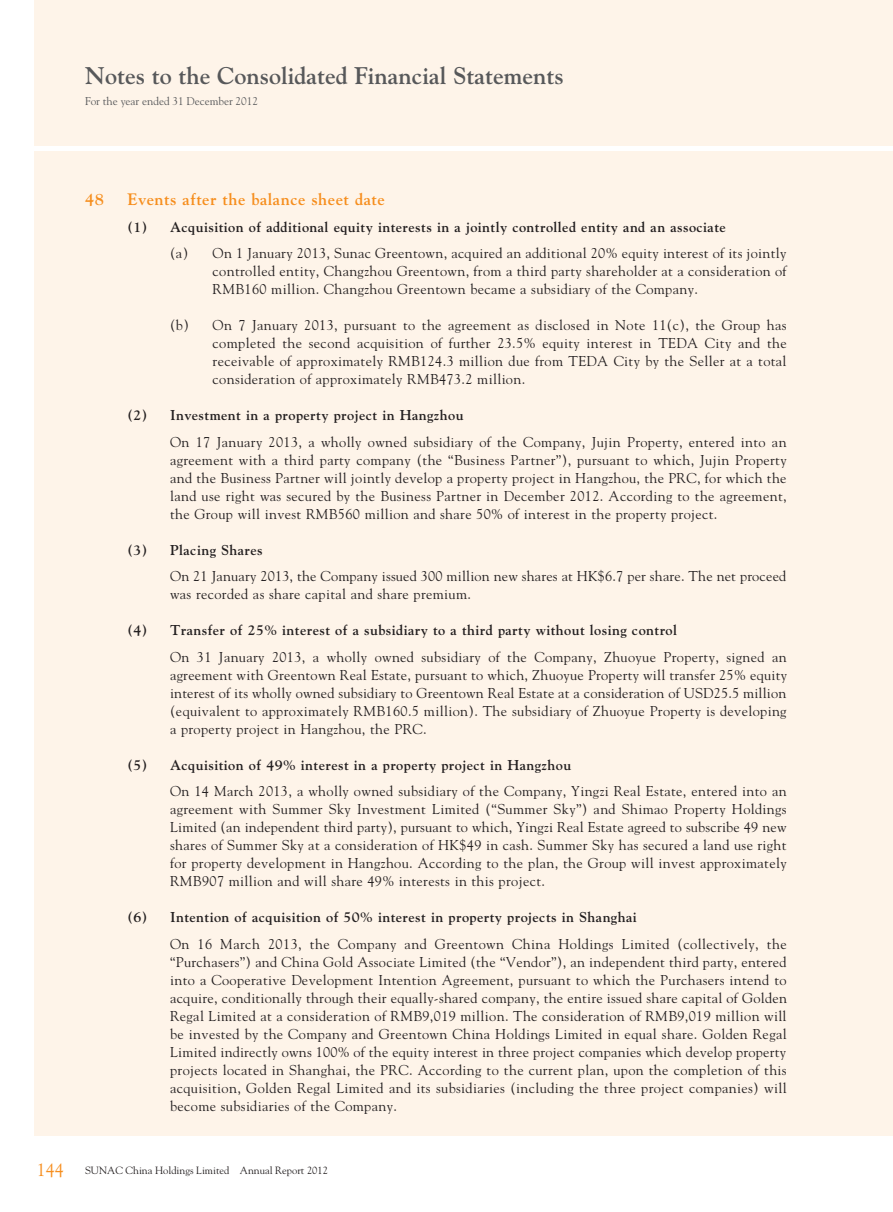
<style>
.page{position:relative;width:893px;height:1212px;background:#fff}
.page>*{position:absolute;margin:0;border:0;box-sizing:border-box;transform-origin:0 0}
.t1{font:700 24px "Goudy Std";color:#57585a}
.t2{font:700 16.5px "Goudy Std";letter-spacing:.03em;color:#f68e1e}
.t3{font:14.25px/18px "Goudy Std";letter-spacing:.025em;color:#231f20;text-align:justify}
.t4{font:700 14.25px "Goudy Std";letter-spacing:.03em;color:#231f20}
.t5{font:11.25px "Goudy Std";color:#57585a}
.t6{font:10.5px "Goudy Std";color:#231f20}
.s1{font-size:18px;color:#f68e1e}
</style>
<div class="page">
<div style="left:34px;top:0;width:859px;height:1135px;background:#fef4e9"></div>
<hr style="left:34px;top:147px;width:859px;height:4px;background:#fff">
<h1 class="t1" style="left:85px;top:61px;width:480px">Notes to the Consolidated Financial Statements</h1>
<p class="t5" style="left:85px;top:94px;width:175px">For the year ended 31 December 2012</p>
<p class="t2" style="left:85px;top:189px;width:20px">48</p>
<p class="t2" style="left:128px;top:189px;width:259px">Events after the balance sheet date</p>
<p class="t4" style="left:128px;top:218px;width:600px">(1) Acquisition of additional equity interests in a jointly controlled entity and an associate</p>
<p class="t3" style="left:213px;top:244px;width:575px;text-indent:-43px">(a) On 1 January 2013, Sunac Greentown, acquired an additional 20% equity interest of its jointly controlled entity, Changzhou Greentown, from a third party shareholder at a consideration of RMB160 million. Changzhou Greentown became a subsidiary of the Company.</p>
<p class="t3" style="left:213px;top:316px;width:576px;text-indent:-43px">(b) On 7 January 2013, pursuant to the agreement as disclosed in Note 11(c), the Group has completed the second acquisition of further 23.5% equity interest in TEDA City and the receivable of approximately RMB124.3 million due from TEDA City by the Seller at a total consideration of approximately RMB473.2 million.</p>
<p class="t4" style="left:128px;top:407px;width:338px">(2) Investment in a property project in Hangzhou</p>
<p class="t3" style="left:170px;top:432px;width:618px">On 17 January 2013, a wholly owned subsidiary of the Company, Jujin Property, entered into an agreement with a third party company (the “Business Partner”), pursuant to which, Jujin Property and the Business Partner will jointly develop a property project in Hangzhou, the PRC, for which the land use right was secured by the Business Partner in December 2012. According to the agreement, the Group will invest RMB560 million and share 50% of interest in the property project.</p>
<p class="t4" style="left:128px;top:541px;width:137px">(3) Placing Shares</p>
<p class="t3" style="left:170px;top:567px;width:618px">On 21 January 2013, the Company issued 300 million new shares at HK$6.7 per share. The net proceed was recorded as share capital and share premium.</p>
<p class="t4" style="left:128px;top:622px;width:551px">(4) Transfer of 25% interest of a subsidiary to a third party without losing control</p>
<p class="t3" style="left:170px;top:647px;width:618px">On 31 January 2013, a wholly owned subsidiary of the Company, Zhuoyue Property, signed an agreement with Greentown Real Estate, pursuant to which, Zhuoyue Property will transfer 25% equity interest of its wholly owned subsidiary to Greentown Real Estate at a consideration of USD25.5 million (equivalent to approximately RMB160.5 million). The subsidiary of Zhuoyue Property is developing a property project in Hangzhou, the PRC.</p>
<p class="t4" style="left:128px;top:756px;width:445px">(5) Acquisition of 49% interest in a property project in Hangzhou</p>
<p class="t3" style="left:170px;top:782px;width:618px">On 14 March 2013, a wholly owned subsidiary of the Company, Yingzi Real Estate, entered into an agreement with Summer Sky Investment Limited (“Summer Sky”) and Shimao Property Holdings Limited (an independent third party), pursuant to which, Yingzi Real Estate agreed to subscribe 49 new shares of Summer Sky at a consideration of HK$49 in cash. Summer Sky has secured a land use right for property development in Hangzhou. According to the plan, the Group will invest approximately RMB907 million and will share 49% interests in this project.</p>
<p class="t4" style="left:128px;top:909px;width:511px">(6) Intention of acquisition of 50% interest in property projects in Shanghai</p>
<p class="t3" style="left:170px;top:934px;width:618px">On 16 March 2013, the Company and Greentown China Holdings Limited (collectively, the “Purchasers”) and China Gold Associate Limited (the “Vendor”), an independent third party, entered into a Cooperative Development Intention Agreement, pursuant to which the Purchasers intend to acquire, conditionally through their equally-shared company, the entire issued share capital of Golden Regal Limited at a consideration of RMB9,019 million. The consideration of RMB9,019 million will be invested by the Company and Greentown China Holdings Limited in equal share. Golden Regal Limited indirectly owns 100% of the equity interest in three project companies which develop property projects located in Shanghai, the PRC. According to the current plan, upon the completion of this acquisition, Golden Regal Limited and its subsidiaries (including the three project companies) will become subsidiaries of the Company.</p>
<p class="t6" style="left:37px;top:1164px;width:293px"><span class="s1">144</span> SUNAC China Holdings Limited Annual Report 2012</p>
</div>
